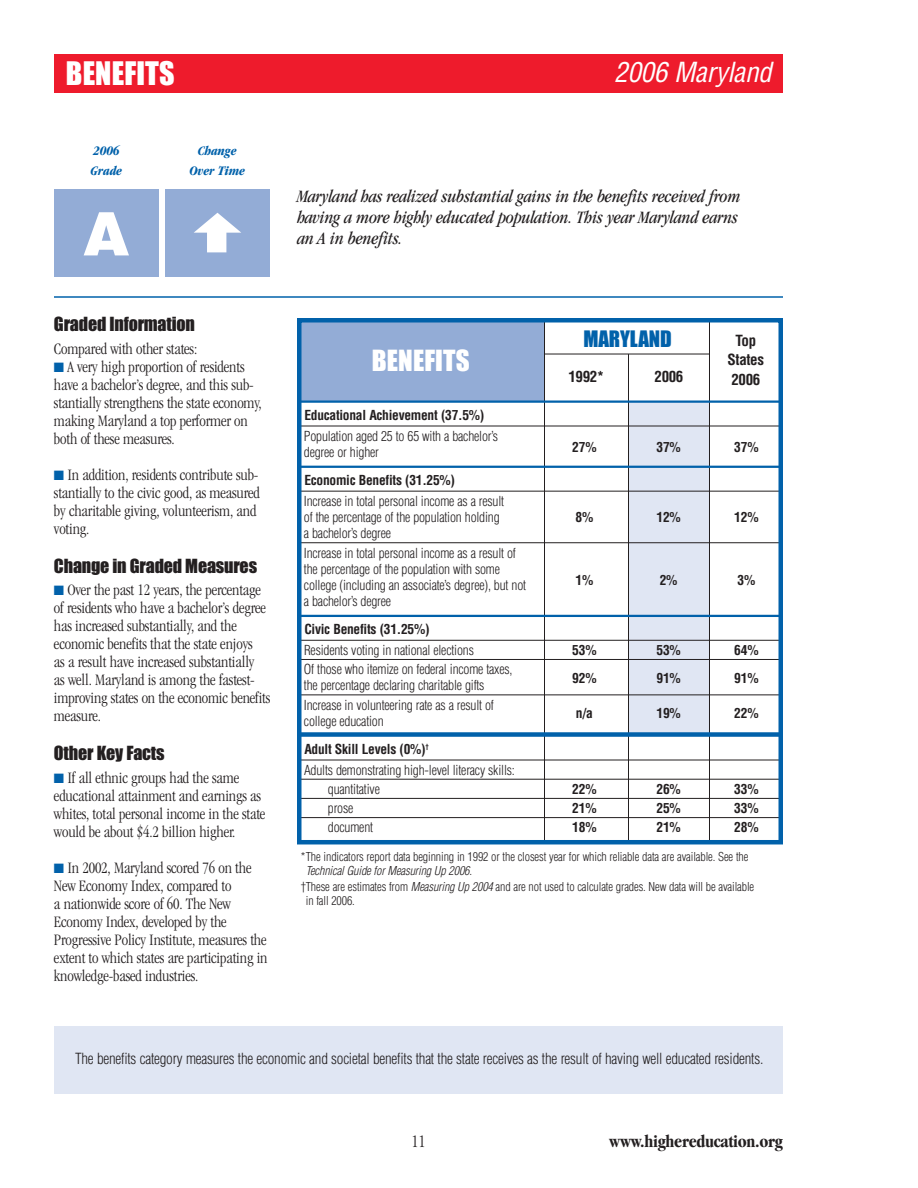
<style>
.page{position:relative;width:918px;height:1188px;background:#fff}
.page>*{position:absolute;margin:0;border:0;box-sizing:border-box;transform-origin:0 0}
.t1{font:900 60px "Helvetica";color:#fff}
.t2{font:30px "Impact";letter-spacing:.005em;color:#fff}
.t3{font:italic condensed 27px "Helvetica";letter-spacing:-.01em;color:#fff}
.t4{font:27px "Impact";letter-spacing:.005em;color:#fff}
.t5{font:21px "Impact";letter-spacing:-.005em;color:#0161aa}
.t6{font:italic condensed 18px/21px "Garamond";letter-spacing:-.01em;color:#231f20}
.t7{font:18px "Impact";letter-spacing:-.01em;color:#231f20}
.t8{font:700 condensed 18px "Garamond";letter-spacing:-.015em;color:#231f20}
.t9{font:300 condensed 18px "Garamond";color:#231f20}
.t10{font:300 condensed 16.5px/18px "Garamond";letter-spacing:-.01em;color:#231f20}
.t11{font:300 condensed 15px "Helvetica";letter-spacing:-.015em;color:#231f20}
.t12{font:700 condensed 15px/19.5px "Helvetica";letter-spacing:-.025em;color:#231f20;text-align:center}
.t13{font:300 condensed 13.5px/16.2px "Helvetica";letter-spacing:-.015em;color:#231f20}
.t14{font:700 condensed 13.5px "Helvetica";letter-spacing:-.02em;color:#231f20}
.t15{font:italic 700 condensed 13.5px/19.5px "Garamond";letter-spacing:-.01em;color:#0161aa}
.t16{font:300 condensed 12px/13.5px "Helvetica";letter-spacing:-.01em;color:#231f20}
.s1{color:#0161aa}
.s2{font-weight:700}
.s3{font-style:italic}
</style>
<div class="page">
<div style="left:297px;top:320px;width:247px;height:81px;background:#93acd6"></div>
<div style="left:54px;top:54px;width:729px;height:39px;background:#ee1b2c"></div>
<div style="left:629px;top:402px;width:81px;height:332px;background:#e0e6f3"></div>
<hr style="left:544px;top:321px;width:1px;height:522px;background:#231f20">
<hr style="left:544px;top:354px;width:166px;height:1px;background:#231f20">
<hr style="left:709px;top:320px;width:1px;height:522px;background:#231f20">
<hr style="left:628px;top:354px;width:1px;height:488px;background:#231f20">
<hr style="left:301px;top:400px;width:481px;height:3px;background:#0161aa">
<hr style="left:301px;top:426px;width:481px;height:1px;background:#231f20">
<hr style="left:301px;top:466px;width:481px;height:2px;background:#0161aa">
<hr style="left:301px;top:491px;width:481px;height:1px;background:#231f20">
<hr style="left:301px;top:542px;width:481px;height:1px;background:#231f20">
<hr style="left:301px;top:615px;width:481px;height:2px;background:#0161aa">
<hr style="left:301px;top:640px;width:481px;height:1px;background:#231f20">
<hr style="left:301px;top:659px;width:481px;height:1px;background:#231f20">
<hr style="left:301px;top:695px;width:481px;height:1px;background:#231f20">
<div style="left:301px;top:732px;width:481px;height:5px;background:#0161aa"></div>
<hr style="left:301px;top:760px;width:481px;height:1px;background:#231f20">
<hr style="left:301px;top:779px;width:481px;height:1px;background:#231f20">
<hr style="left:301px;top:798px;width:481px;height:1px;background:#231f20">
<hr style="left:301px;top:817px;width:481px;height:1px;background:#231f20">
<div style="left:54px;top:1026px;width:729px;height:68px;background:#e0e6f3"></div>
<div style="left:297px;top:318px;width:486px;height:526px;border:4px solid #0161aa"></div>
<hr style="left:54px;top:296px;width:729px;height:2px;background:#0161aa">
<div style="left:165px;top:189px;width:105px;height:88px;background:#93acd6"></div>
<svg style="left:194px;top:213px;width:47px;height:39px"></svg>
<div style="left:54px;top:189px;width:105px;height:87px;background:#93acd6"></div>
<h2 class="t2" style="left:66px;top:64px;width:110px">BENEFITS</h2>
<h3 class="t3" style="left:614px;top:62px;width:159px">2006 Maryland</h3>
<p class="t15" style="left:91px;top:142px;width:33px">2006<br>Grade</p>
<p class="t15" style="left:190px;top:143px;width:57px;text-align:center">Change<br>Over Time</p>
<h1 class="t1" style="left:83px;top:212px;width:48px">A</h1>
<p class="t7" style="left:54px;top:319px;width:142px">Graded Information</p>
<p class="t10" style="left:54px;top:341px;width:145px">Compared with other states:</p>
<p class="t10" style="left:54px;top:359px;width:209px"><span class="s1">■</span> A very high proportion of residents have a bachelor’s degree, and this sub&shy;stantially strengthens the state economy, making Maryland a top performer on both of these measures.</p>
<p class="t10" style="left:54px;top:467px;width:208px"><span class="s1">■</span> In addition, residents contribute sub&shy;stantially to the civic good, as measured by charitable giving, volunteerism, and voting.</p>
<p class="t7" style="left:54px;top:560px;width:205px">Change in Graded Measures</p>
<p class="t10" style="left:54px;top:582px;width:218px"><span class="s1">■</span> Over the past 12 years, the percentage of residents who have a bachelor’s degree has increased substantially, and the economic benefits that the state enjoys<br>as a result have increased substantially<br>as well. Maryland is among the fastest&shy;improving states on the economic benefits measure.</p>
<p class="t7" style="left:54px;top:748px;width:112px">Other Key Facts</p>
<p class="t10" style="left:54px;top:770px;width:213px"><span class="s1">■</span> If all ethnic groups had the same educational attainment and earnings as whites, total personal income in the state would be about $4.2 billion higher.</p>
<p class="t10" style="left:54px;top:860px;width:215px"><span class="s1">■</span> In 2002, Maryland scored 76 on the New Economy Index, compared to<br>a nationwide score of 60. The New Economy Index, developed by the Progressive Policy Institute, measures the extent to which states are participating in knowledge-based industries.</p>
<p class="t6" style="left:297px;top:187px;width:445px">Maryland has realized substantial gains in the benefits received from having a more highly educated population. This year Maryland earns an A in benefits.</p>
<h3 class="t4" style="left:372px;top:352px;width:99px">BENEFITS</h3>
<p class="t5" style="left:583px;top:332px;width:90px">MARYLAND</p>
<p class="t12" style="left:728px;top:332px;width:38px">Top<br>States</p>
<p class="t12" style="left:568px;top:368px;width:37px">1992*</p>
<p class="t12" style="left:655px;top:368px;width:30px">2006</p>
<p class="t12" style="left:731px;top:371px;width:30px">2006</p>
<p class="t14" style="left:304px;top:410px;width:182px">Educational Achievement (37.5%)</p>
<p class="t13" style="left:304px;top:429px;width:195px">Population aged 25 to 65 with a bachelor’s degree or higher</p>
<p class="t14" style="left:572px;top:442px;width:26px">27%</p>
<p class="t14" style="left:656px;top:442px;width:26px">37%</p>
<p class="t14" style="left:734px;top:442px;width:26px">37%</p>
<p class="t14" style="left:304px;top:475px;width:152px">Economic Benefits (31.25%)</p>
<p class="t13" style="left:304px;top:494px;width:202px">Increase in total personal income as a result of the percentage of the population holding</p>
<p class="t14" style="left:576px;top:512px;width:19px">8%</p>
<p class="t14" style="left:656px;top:512px;width:26px">12%</p>
<p class="t14" style="left:734px;top:512px;width:26px">12%</p>
<p class="t13" style="left:304px;top:525px;width:214px;line-height:19.2px">a bachelor’s degree<br>Increase in total personal income as a result of</p>
<p class="t13" style="left:304px;top:562px;width:224px">the percentage of the population with some college (including an associate’s degree), but not</p>
<p class="t14" style="left:576px;top:575px;width:19px">1%</p>
<p class="t14" style="left:660px;top:575px;width:19px">2%</p>
<p class="t14" style="left:737px;top:575px;width:19px">3%</p>
<p class="t13" style="left:304px;top:594px;width:89px">a bachelor’s degree</p>
<p class="t14" style="left:304px;top:624px;width:127px">Civic Benefits (31.25%)</p>
<p class="t13" style="left:304px;top:643px;width:171px">Residents voting in national elections</p>
<p class="t14" style="left:572px;top:645px;width:26px">53%</p>
<p class="t14" style="left:656px;top:645px;width:26px">53%</p>
<p class="t14" style="left:734px;top:645px;width:26px">64%</p>
<p class="t13" style="left:304px;top:662px;width:210px">Of those who itemize on federal income taxes, the percentage declaring charitable gifts</p>
<p class="t14" style="left:572px;top:673px;width:26px">92%</p>
<p class="t14" style="left:656px;top:673px;width:26px">91%</p>
<p class="t14" style="left:734px;top:673px;width:26px">91%</p>
<p class="t13" style="left:304px;top:698px;width:192px">Increase in volunteering rate as a result of college education</p>
<p class="t14" style="left:576px;top:708px;width:18px">n/a</p>
<p class="t14" style="left:656px;top:708px;width:26px">19%</p>
<p class="t14" style="left:734px;top:708px;width:26px">22%</p>
<p class="t13" style="left:304px;top:740px;width:212px;line-height:20.7px"><span class="s2">Adult Skill Levels (0%)</span><sup>†<br></sup>Adults demonstrating high-level literacy skills:</p>
<p class="t13" style="left:328px;top:782px;width:53px">quantitative</p>
<p class="t14" style="left:572px;top:784px;width:26px">22%</p>
<p class="t14" style="left:656px;top:784px;width:26px">26%</p>
<p class="t14" style="left:734px;top:784px;width:26px">33%</p>
<p class="t13" style="left:328px;top:801px;width:27px">prose</p>
<p class="t14" style="left:572px;top:803px;width:26px">21%</p>
<p class="t14" style="left:656px;top:803px;width:26px">25%</p>
<p class="t14" style="left:734px;top:803px;width:26px">33%</p>
<p class="t13" style="left:328px;top:820px;width:47px">document</p>
<p class="t14" style="left:572px;top:822px;width:26px">18%</p>
<p class="t14" style="left:656px;top:822px;width:26px">21%</p>
<p class="t14" style="left:734px;top:822px;width:26px">28%</p>
<p class="t16" style="left:306px;top:851px;width:444px;text-indent:-5px">*The indicators report data beginning in 1992 or the closest year for which reliable data are available. See the<br><span class="s3">Technical Guide for Measuring Up 2006</span>.</p>
<p class="t16" style="left:306px;top:881px;width:450px;text-indent:-5px">†These are estimates from <span class="s3">Measuring Up 2004</span> and are not used to calculate grades. New data will be available in fall 2006.</p>
<p class="t11" style="left:75px;top:1053px;width:690px">The benefits category measures the economic and societal benefits that the state receives as the result of having well educated residents.</p>
<p class="t9" style="left:411px;top:1134px;width:16px">11</p>
<p class="t8" style="left:609px;top:1134px;width:175px">www.highereducation.org</p>
</div>
